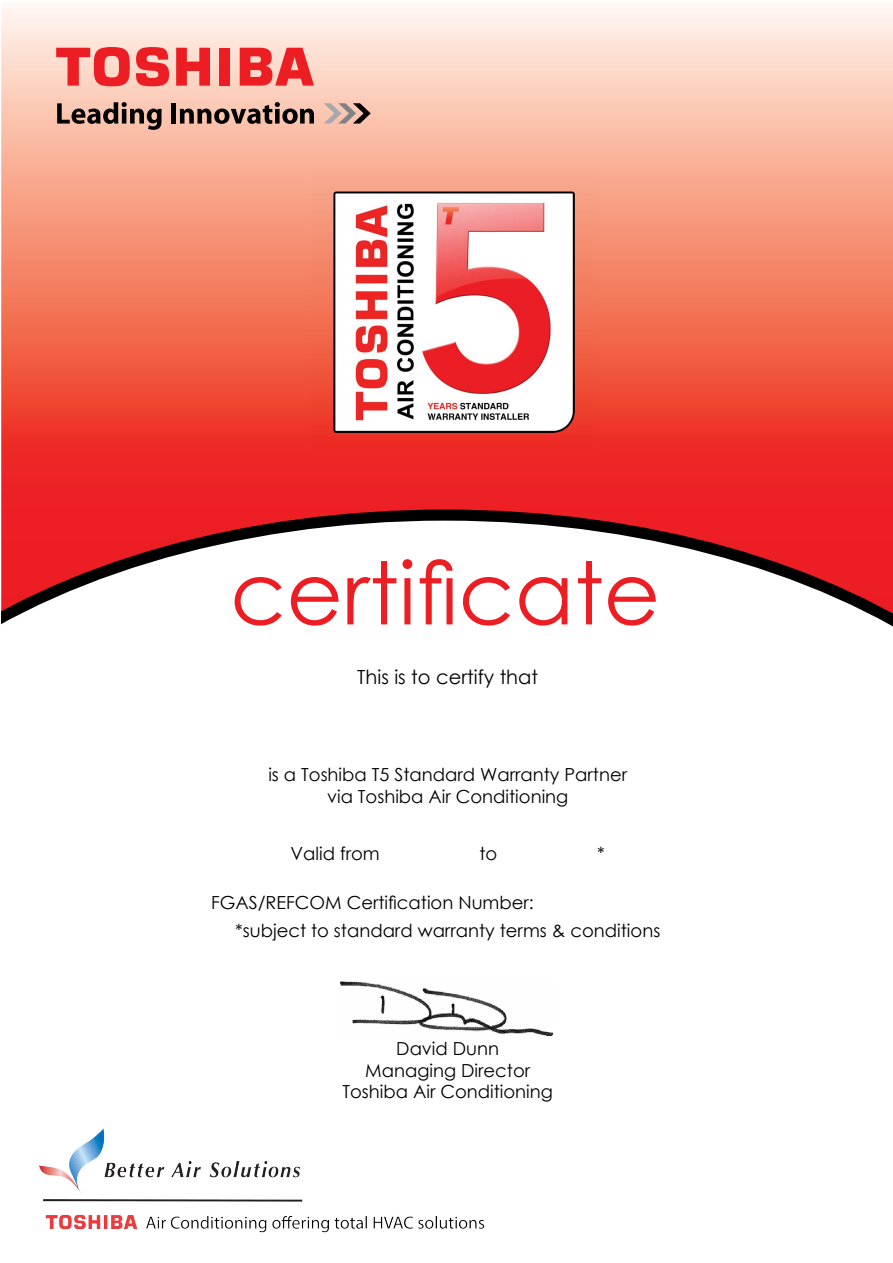
<style>
.page{position:relative;width:893px;height:1263px;background:#fff}
.page>*{position:absolute;margin:0;border:0;box-sizing:border-box;transform-origin:0 0}
.t1{font:87px "Century Gothic";color:#ed1d24}
.t2{font:19.5px "Century Gothic";color:#000}
.t3{font:18px/21.6px "Century Gothic";color:#000;text-align:center}
</style>
<div class="page">
<svg style="left:1px;top:3px;width:892px;height:624px"></svg>
<svg style="left:324px;top:103px;width:47px;height:21px"></svg>
<svg style="left:57px;top:102px;width:105px;height:28px;background:#a27f71"></svg>
<hr style="left:172px;top:103px;width:4px;height:21px;background:#000">
<svg style="left:180px;top:102px;width:134px;height:22px;background:#96776a"></svg>
<svg style="left:56px;top:47px;width:74px;height:39px;background:#f36f6c"></svg>
<div style="left:219px;top:48px;width:11px;height:38px;background:#ed1d24"></div>
<svg style="left:176px;top:48px;width:34px;height:38px"></svg>
<svg style="left:240px;top:48px;width:74px;height:38px;background:#f25b5b"></svg>
<svg style="left:136px;top:47px;width:33px;height:40px"></svg>
<img style="left:312px;top:170px;width:285px;height:285px">
<img style="left:40px;top:1128px;width:444px;height:104px">
<img style="left:341px;top:981px;width:211px;height:54px">
<p class="t1" style="left:230px;top:532px;width:432px">certificate</p>
<p class="t2" style="left:357px;top:663px;width:182px">This is to certify that</p>
<p class="t3" style="left:268px;top:763px;width:360px">is a Toshiba T5 Standard Warranty Partner via Toshiba Air Conditioning</p>
<p class="t3" style="left:291px;top:842px;width:91px">Valid from</p>
<p class="t3" style="left:479px;top:842px;width:19px">to</p>
<p class="t3" style="left:597px;top:842px;width:9px">*</p>
<p class="t3" style="left:211px;top:892px;width:324px">FGAS/REFCOM Certification Number:</p>
<p class="t3" style="left:235px;top:920px;width:427px">*subject to standard warranty terms &amp; conditions</p>
<p class="t3" style="left:342px;top:1037px;width:212px">David Dunn<br>Managing Director<br>Toshiba Air Conditioning</p>
</div>
